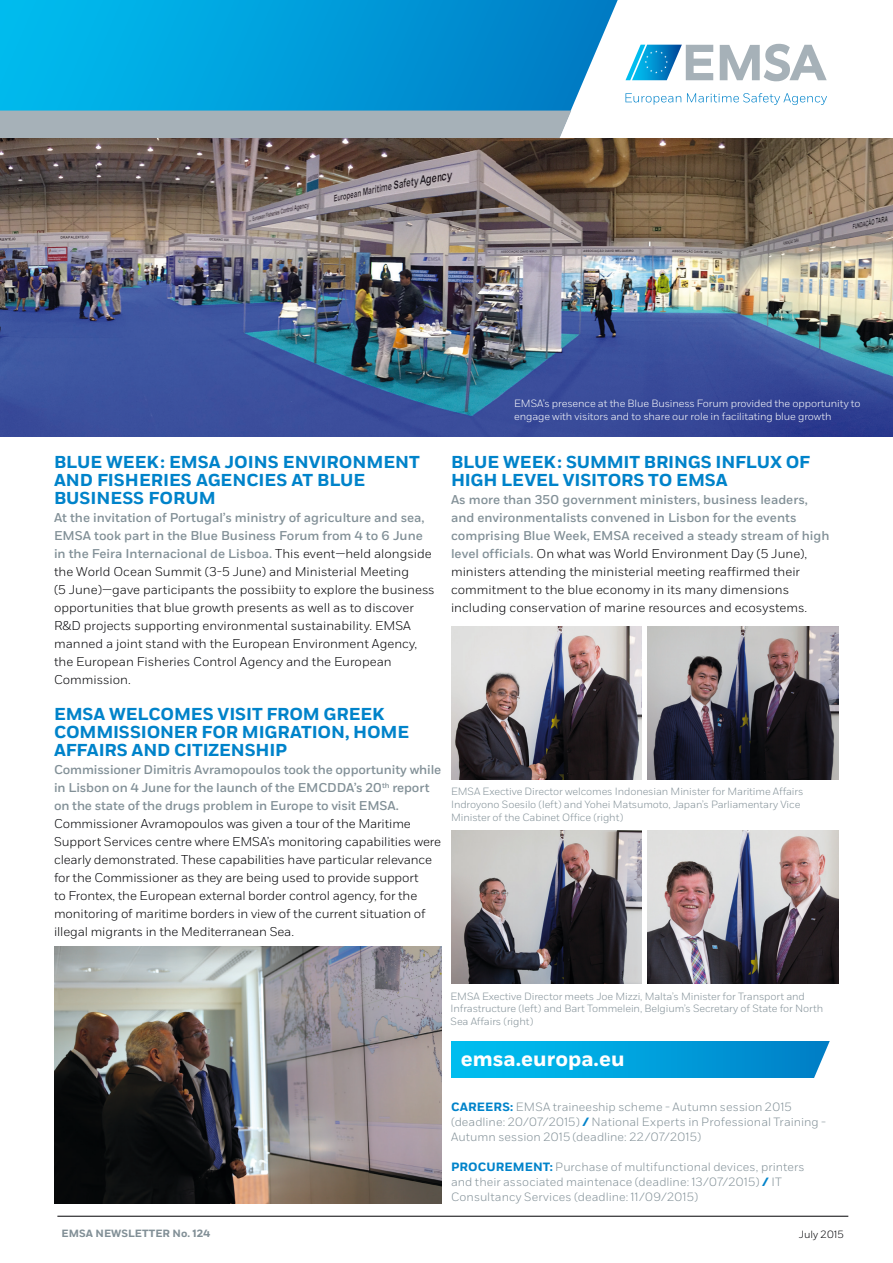
<style>
.page{position:relative;width:893px;height:1263px;background:#fff}
.page>*{position:absolute;margin:0;border:0;box-sizing:border-box;transform-origin:0 0}
.nadpis_clanku{font:700 21px "Fort";color:#fff}
.t1{font:700 17.25px/18px "Fort";letter-spacing:-.005em;color:#0083ca}
.t2{font:300 12.75px/18px "Fort";color:#020205}
.t3{font:300 12px/15px "Fort";letter-spacing:.005em;color:#829097}
.picture_descr{font:300 10.5px/12.6px "Fort";letter-spacing:-.01em;color:#829097}
.picture_descr-2{font:300 10.5px/12.6px "Fort";letter-spacing:-.01em;color:#fff}
.t4{font:700 10.5px "Fort";color:#829097}
.t5{font:300 10.5px "Fort";color:#020205}
.s1{font-weight:500;color:#829097}
.s2{font-weight:700;color:#0083ca}
</style>
<div class="page">
<svg style="left:0;top:0;width:631px;height:111px;background:#0ea2dc"></svg>
<svg style="left:625px;top:93px;width:202px;height:12px"></svg>
<svg style="left:625px;top:45px;width:88px;height:35px"></svg>
<svg style="left:720px;top:44px;width:107px;height:37px"></svg>
<div style="left:0;top:111px;width:571px;height:27px;background:#a6b1b8"></div>
<hr style="left:57px;top:1216px;width:791px;height:1px;background:#020205">
<img style="left:0;top:138px;width:893px;height:299px">
<div style="left:451px;top:1041px;width:388px;height:36px;background:linear-gradient(to right,#00c2f3,#007ec6)"></div>
<svg style="left:813px;top:1041px;width:26px;height:37px"></svg>
<img style="left:451px;top:626px;width:190px;height:153px">
<img style="left:647px;top:830px;width:191px;height:153px">
<img style="left:451px;top:830px;width:190px;height:153px">
<img style="left:647px;top:626px;width:191px;height:153px">
<img style="left:54px;top:947px;width:388px;height:256px">
<p class="picture_descr-2" style="left:514px;top:397px;width:348px">EMSA’s presence at the Blue Business Forum provided the opportunity to engage with visitors and to share our role in facilitating blue growth</p>
<p class="t1" style="left:54px;top:454px;width:367px">BLUE WEEK : EMSA JOINS ENVIRONMENT<br>AND FISHERIES AGENCIES AT BLUE<br>BUSINESS FORUM</p>
<p class="t2" style="left:54px;top:509px;width:382px"><span class="s1">At the invitation of Portugal’s ministry of agriculture and sea, EMSA took part in the Blue Business Forum from 4 to 6 June in the Feira Internacional de Lisboa.</span> This event—held alongside the World Ocean Summit (3-5 June) and Ministerial Meeting<br>(5 June)—gave participants the possibiity to explore the business opportunities that blue growth presents as well as to discover R&amp;D projects supporting environmental sustainability. EMSA manned a joint stand with the European Environment Agency, the European Fisheries Control Agency and the European Commission.</p>
<p class="t1" style="left:54px;top:706px;width:357px">EMSA WELCOMES VISIT FROM GREEK<br>COMMISSIONER FOR MIGRATION, HOME<br>AFFAIRS AND CITIZENSHIP</p>
<p class="t2" style="left:54px;top:761px;width:389px"><span class="s1">Commissioner Dimitris Avramopoulos took the opportunity while in Lisbon on 4 June for the launch of the EMCDDA’s 20</span><sup>th</sup> <span class="s1">report on the state of the drugs problem in Europe to visit EMSA.<br></span>Commissioner Avramopoulos was given a tour of the Maritime Support Services centre where EMSA’s monitoring capabilities were clearly demonstrated. These capabilities have particular relevance for the Commissioner as they are being used to provide support<br>to Frontex, the European external border control agency, for the monitoring of maritime borders in view of the current situation of illegal migrants in the Mediterranean Sea.</p>
<p class="t1" style="left:451px;top:454px;width:361px">BLUE WEEK : SUMMIT BRINGS INFLUX OF<br>HIGH LEVEL VISITORS TO EMSA</p>
<p class="t2" style="left:451px;top:491px;width:380px"><span class="s1">As more than 350 government ministers, business leaders, and environmentalists convened in Lisbon for the events comprising Blue Week, EMSA received a steady stream of high level officials.</span> On what was World Environment Day (5 June), ministers attending the ministerial meeting reaffirmed their commitment to the blue economy in its many dimensions including conservation of marine resources and ecosystems.</p>
<p class="picture_descr" style="left:451px;top:785px;width:354px">EMSA Exective Director welcomes Indonesian Minister for Maritime Affairs<br>Indroyono Soesilo (left) and Yohei Matsumoto, Japan’s Parliamentary Vice<br>Minister of the Cabinet Office (right)</p>
<p class="picture_descr" style="left:450px;top:990px;width:374px">EMSA Exective Director meets Joe Mizzi, Malta’s Minister for Transport and<br>Infrastructure (left) and Bart Tommelein, Belgium’s Secretary of State for North<br>Sea Affairs (right)</p>
<p class="nadpis_clanku" style="left:461px;top:1045px;width:165px">emsa.europa.eu</p>
<p class="t3" style="left:451px;top:1100px;width:377px"><span class="s2">CAREERS:</span> EMSA traineeship scheme - Autumn session 2015 (deadline: 20/07/2015) <span class="s2">/</span> National Experts in Professional Training -<br>Autumn session 2015 (deadline: 22/07/2015)</p>
<p class="t3" style="left:451px;top:1160px;width:355px"><span class="s2">PROCUREMENT:</span> Purchase of multifunctional devices, printers and their associated maintenace (deadline: 13/07/2015) <span class="s2">/</span> IT<br>Consultancy Services (deadline: 11/09/2015)</p>
<p class="t4" style="left:62px;top:1227px;width:150px">EMSA NEWSLETTER No. 124</p>
<p class="t5" style="left:799px;top:1228px;width:46px">July 2015</p>
</div>
